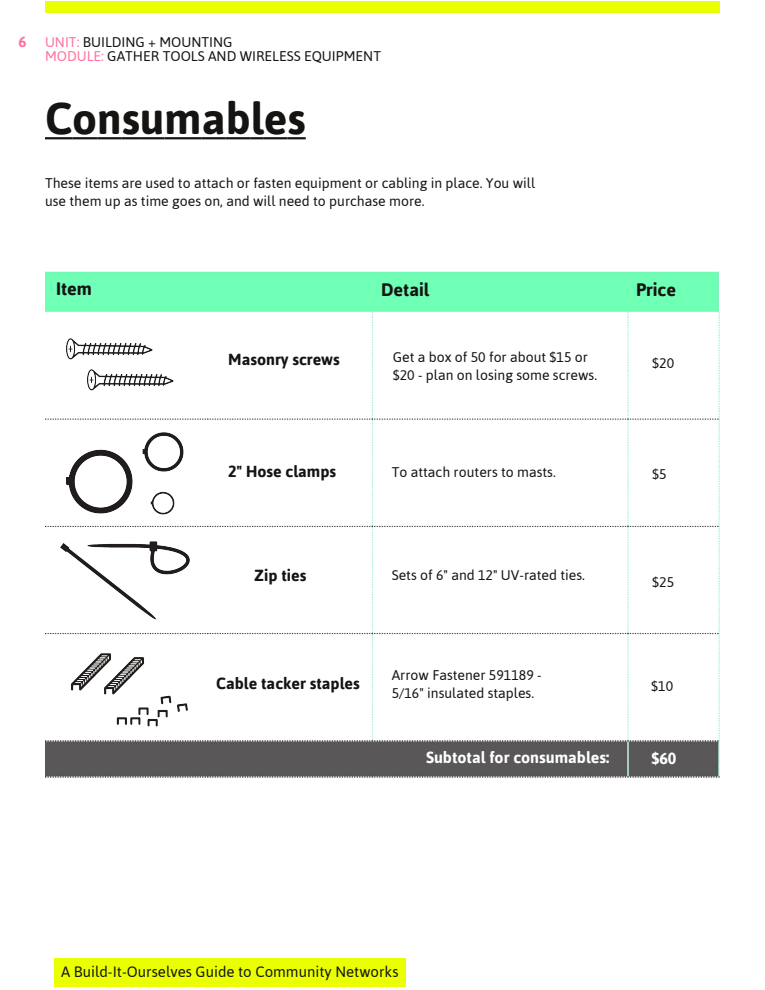
<style>
.page{position:relative;width:765px;height:990px;background:#fff}
.page>*{position:absolute;margin:0;border:0;box-sizing:border-box;transform-origin:0 0}
.t1{font:700 44px "Asap";color:#161412}
.t2{font:700 18px "Asap";color:#161412}
.t3{font:700 16px "Asap";color:#161412}
.t4{font:700 16px "Asap";color:#fff}
.t5{font:15px "Asap";color:#161412}
.t6{font:700 15px "Asap";color:#ff739d}
.t7{font:14px/18px "Asap";color:#161412}
.s1{color:#ff739d}
</style>
<div class="page">
<div style="left:45px;top:1px;width:675px;height:12px;background:#eaff00"></div>
<div style="left:54px;top:958px;width:352px;height:29px;background:#eaff00"></div>
<img style="left:45px;top:272px;width:675px;height:506px">
<hr style="left:45px;top:137px;width:27px;height:2px;background:#161412">
<hr style="left:72px;top:137px;width:25px;height:2px;background:#161412">
<hr style="left:97px;top:137px;width:25px;height:2px;background:#161412">
<svg style="left:122px;top:137px;width:18px;height:2px"></svg>
<hr style="left:140px;top:137px;width:24px;height:2px;background:#161412">
<hr style="left:164px;top:137px;width:38px;height:2px;background:#161412">
<hr style="left:202px;top:137px;width:24px;height:2px;background:#161412">
<hr style="left:226px;top:137px;width:25px;height:2px;background:#161412">
<svg style="left:251px;top:137px;width:13px;height:2px"></svg>
<hr style="left:264px;top:137px;width:24px;height:2px;background:#161412">
<svg style="left:288px;top:137px;width:18px;height:2px"></svg>
<img style="left:67px;top:432px;width:116px;height:82px">
<img style="left:61px;top:542px;width:129px;height:77px">
<img style="left:72px;top:654px;width:116px;height:72px">
<img style="left:66px;top:338px;width:87px;height:22px">
<img style="left:87px;top:369px;width:87px;height:22px">
<p class="t6" style="left:18px;top:33px;width:10px">6</p>
<p class="t7" style="left:45px;top:34px;width:338px;line-height:14px"><span class="s1">UNIT:</span> BUILDING + MOUNTING<br><span class="s1">MODULE:</span> GATHER TOOLS AND WIRELESS EQUIPMENT</p>
<h1 class="t1" style="left:45px;top:93px;width:262px">Consumables</h1>
<p class="t7" style="left:45px;top:174px;width:492px">These items are used to attach or fasten equipment or cabling in place. You will use them up as time goes on, and will need to purchase more.</p>
<p class="t2" style="left:56px;top:278px;width:38px">Item</p>
<p class="t2" style="left:381px;top:279px;width:50px">Detail</p>
<p class="t2" style="left:636px;top:279px;width:42px">Price</p>
<p class="t3" style="left:228px;top:350px;width:113px">Masonry screws</p>
<p class="t7" style="left:393px;top:348px;width:206px">Get a box of 50 for about $15 or $20 - plan on losing some screws.</p>
<p class="t7" style="left:652px;top:354px;width:23px">$20</p>
<p class="t3" style="left:228px;top:462px;width:109px">2" Hose clamps</p>
<p class="t7" style="left:392px;top:462px;width:166px">To attach routers to masts.</p>
<p class="t7" style="left:652px;top:465px;width:16px">$5</p>
<p class="t3" style="left:254px;top:566px;width:54px">Zip ties</p>
<p class="t7" style="left:392px;top:566px;width:195px">Sets of 6" and 12" UV-rated ties.</p>
<p class="t7" style="left:652px;top:573px;width:23px">$25</p>
<p class="t7" style="left:392px;top:666px;width:152px">Arrow Fastener 591189 -<br>5/16" insulated staples.</p>
<p class="t3" style="left:216px;top:674px;width:145px">Cable tacker staples</p>
<p class="t7" style="left:651px;top:677px;width:23px">$10</p>
<p class="t4" style="left:426px;top:748px;width:185px">Subtotal for consumables:</p>
<p class="t4" style="left:652px;top:749px;width:27px">$60</p>
<p class="t5" style="left:61px;top:963px;width:339px">A Build-It-Ourselves Guide to Community Networks</p>
</div>
